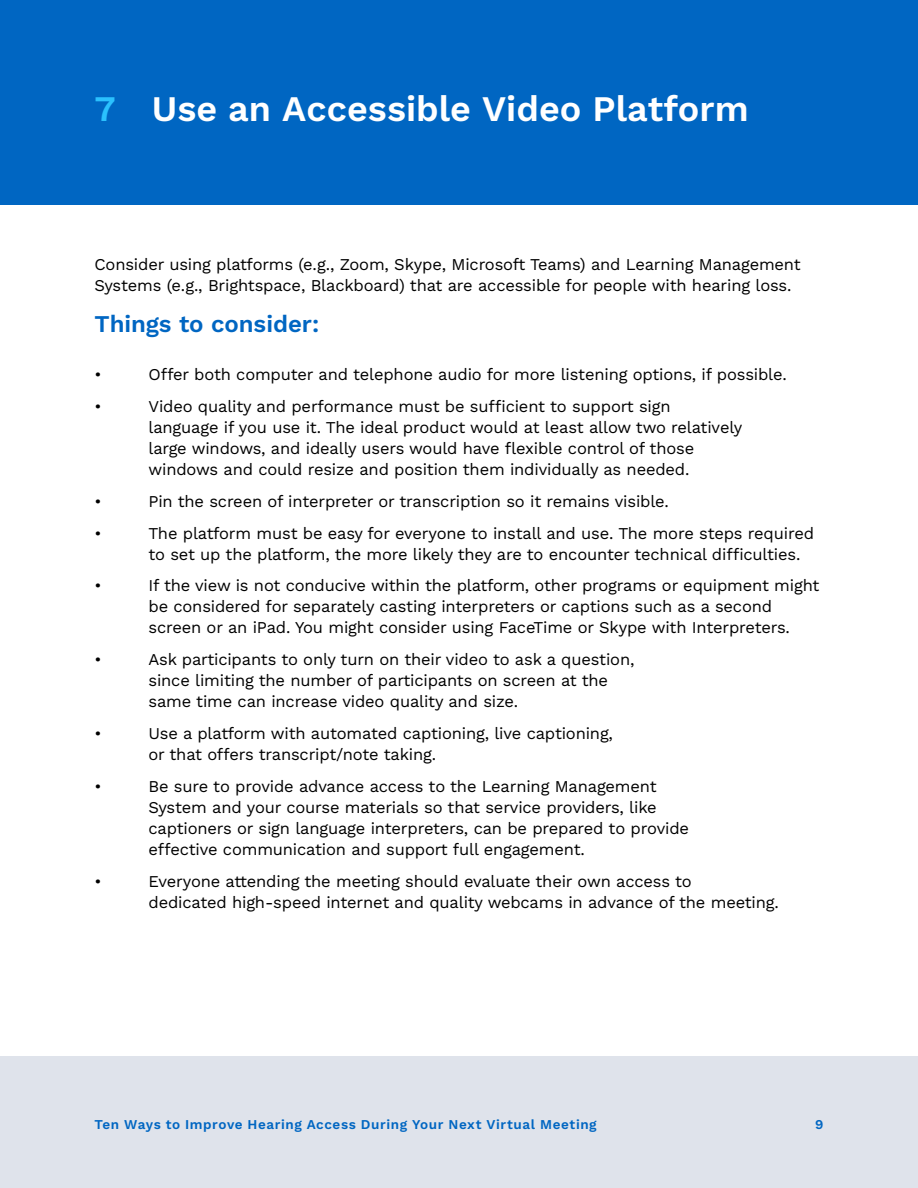
<style>
.page{position:relative;width:918px;height:1188px;background:#fff}
.page>*{position:absolute;margin:0;border:0;box-sizing:border-box;transform-origin:0 0}
.t1{font:600 36px "Work Sans";color:#fff}
.t2{font:600 24px "Work Sans";color:#0066c2}
.t3{font:16.5px/21px "Work Sans";letter-spacing:-.01em;color:#000}
.t4{font:600 13.5px "Work Sans";letter-spacing:.04em;color:#0066c2}
.s1{color:#2bc1fe}
</style>
<div class="page">
<div style="left:0;top:1056px;width:918px;height:132px;background:#dfe3eb"></div>
<div style="left:0;top:0;width:918px;height:204px;background:#0066c2"></div>
<h1 class="t1" style="left:94px;top:82px;width:656px"><span class="s1">7</span> Use an Accessible Video Platform</h1>
<p class="t3" style="left:94px;top:254px;width:708px">Consider using platforms (e.g., Zoom, Skype, Microsoft Teams) and Learning Management<br>Systems (e.g., Brightspace, Blackboard) that are accessible for people with hearing loss.</p>
<h2 class="t2" style="left:94px;top:306px;width:226px">Things to consider:</h2>
<p class="t3" style="left:94px;top:363px;width:9px">•</p>
<p class="t3" style="left:149px;top:363px;width:640px">Offer both computer and telephone audio for more listening options, if possible.</p>
<p class="t3" style="left:94px;top:395px;width:9px">•</p>
<p class="t3" style="left:149px;top:395px;width:595px">Video quality and performance must be sufficient to support sign language if you use it. The ideal product would at least allow two relatively large windows, and ideally users would have flexible control of those windows and could resize and position them individually as needed.</p>
<p class="t3" style="left:94px;top:490px;width:9px">•</p>
<p class="t3" style="left:149px;top:490px;width:522px">Pin the screen of interpreter or transcription so it remains visible.</p>
<p class="t3" style="left:94px;top:522px;width:9px">•</p>
<p class="t3" style="left:149px;top:522px;width:667px">The platform must be easy for everyone to install and use. The more steps required to set up the platform, the more likely they are to encounter technical difficulties.</p>
<p class="t3" style="left:94px;top:575px;width:9px">•</p>
<p class="t3" style="left:149px;top:575px;width:673px">If the view is not conducive within the platform, other programs or equipment might be considered for separately casting interpreters or captions such as a second screen or an iPad. You might consider using FaceTime or Skype with Interpreters.</p>
<p class="t3" style="left:94px;top:648px;width:9px">•</p>
<p class="t3" style="left:149px;top:648px;width:487px">Ask participants to only turn on their video to ask a question, since limiting the number of participants on screen at the same time can increase video quality and size.</p>
<p class="t3" style="left:94px;top:722px;width:9px">•</p>
<p class="t3" style="left:149px;top:722px;width:466px">Use a platform with automated captioning, live captioning, or that offers transcript/note taking.</p>
<p class="t3" style="left:94px;top:775px;width:9px">•</p>
<p class="t3" style="left:149px;top:775px;width:542px">Be sure to provide advance access to the Learning Management System and your course materials so that service providers, like captioners or sign language interpreters, can be prepared to provide effective communication and support full engagement.</p>
<p class="t3" style="left:94px;top:870px;width:9px">•</p>
<p class="t3" style="left:149px;top:870px;width:632px">Everyone attending the meeting should evaluate their own access to<br>dedicated high-speed internet and quality webcams in advance of the meeting.</p>
<p class="t4" style="left:94px;top:1115px;width:504px">Ten Ways to Improve Hearing Access During Your Next Virtual Meeting</p>
<p class="t4" style="left:815px;top:1115px;width:10px">9</p>
</div>
